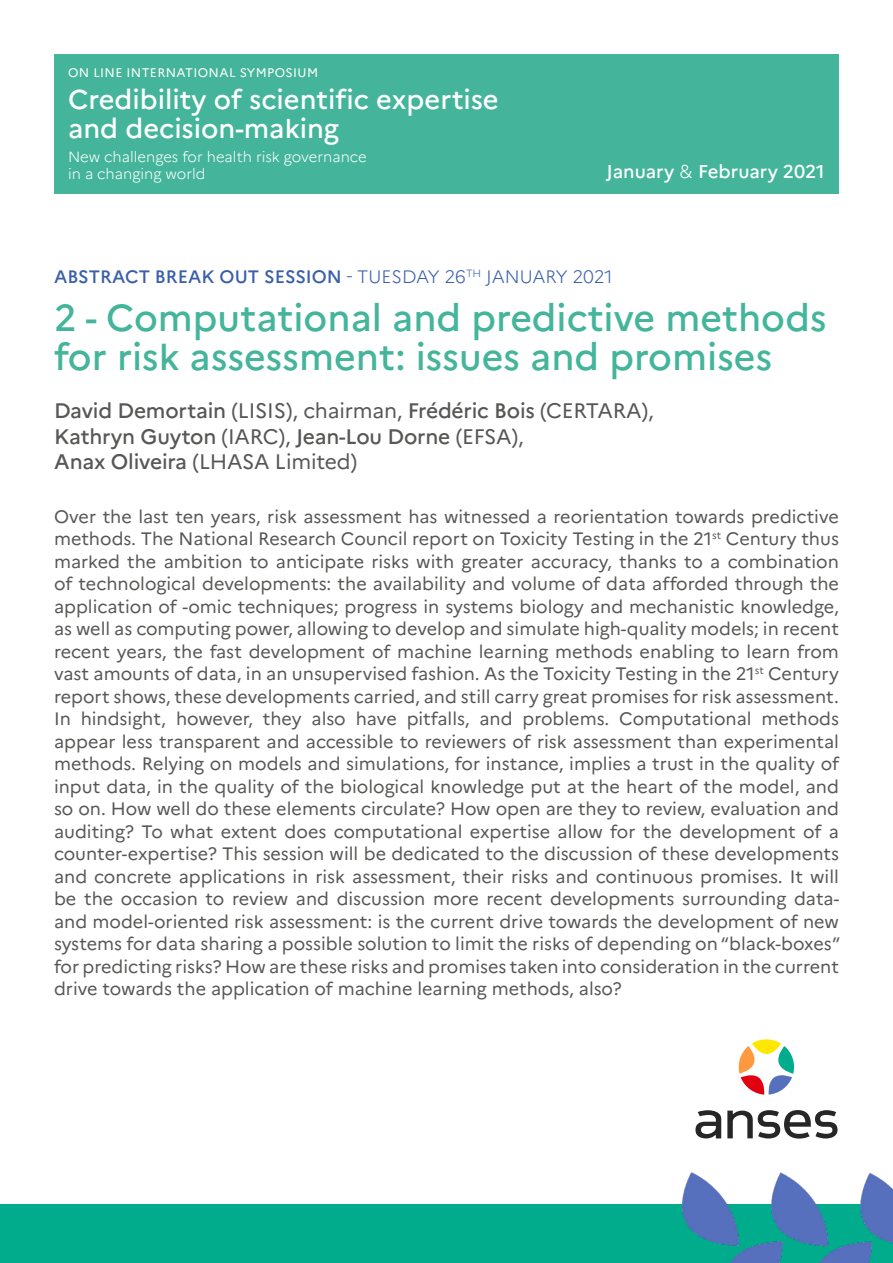
<style>
.page{position:relative;width:893px;height:1263px;background:#fff}
.page>*{position:absolute;margin:0;border:0;box-sizing:border-box;transform-origin:0 0}
.t1{font:500 37.5px/38.7px "Marianne";color:#44b59b}
.t2{font:500 27.3px/28.3px "Marianne";color:#fff}
.t3{font:500 21px/25.2px "Marianne";letter-spacing:-.01em;color:#575756}
.t4{font:500 18.6px "Marianne";color:#fff}
.t5{font:18px/22.5px "Marianne";color:#575756;text-align:justify}
.t6{font:500 18px "Marianne";color:#3b5fa9}
.t7{font:300 14.7px/17.7px "Marianne";color:#fff}
.t8{font:12.45px "Marianne";letter-spacing:.03em;color:#fff}
.s1{font-weight:300}
.s2{font-weight:400}
</style>
<div class="page">
<div style="left:54px;top:54px;width:785px;height:139px;background:#44b59b"></div>
<svg style="left:727px;top:1110px;width:111px;height:28px"></svg>
<svg style="left:695px;top:1110px;width:26px;height:28px"></svg>
<svg style="left:738px;top:1039px;width:57px;height:55px"></svg>
<div style="left:0;top:1204px;width:893px;height:59px;background:#00ac8b"></div>
<img style="left:683px;top:1173px;width:210px;height:90px">
<p class="t8" style="left:68px;top:65px;width:252px">ON LINE INTERNATIONAL SYMPOSIUM</p>
<h2 class="t2" style="left:68px;top:85px;width:432px">Credibility of scientific expertise and decision-making</h2>
<p class="t7" style="left:68px;top:147px;width:300px">New challenges for health risk governance in a changing world</p>
<p class="t4" style="left:606px;top:160px;width:220px">January <span class="s1">&amp;</span> February 2021</p>
<p class="t6" style="left:54px;top:265px;width:560px">ABSTRACT BREAK OUT SESSION <span class="s1">- TUESDAY 26</span><sup>TH</sup> <span class="s1">JANUARY 2021</span></p>
<h1 class="t1" style="left:54px;top:298px;width:774px">2 - Computational and predictive methods for risk assessment: issues and promises</h1>
<p class="t3" style="left:54px;top:398px;width:601px">David Demortain <span class="s2">(LISIS), chairman,</span> Frédéric Bois <span class="s2">(CERTARA),<br></span>Kathryn Guyton <span class="s2">(IARC),</span> Jean-Lou Dorne <span class="s2">(EFSA),<br></span>Anax Oliveira <span class="s2">(LHASA Limited)</span></p>
<p class="t5" style="left:54px;top:505px;width:788px">Over the last ten years, risk assessment has witnessed a reorientation towards predictive methods. The National Research Council report on Toxicity Testing in the 21<sup>st</sup> Century thus marked the ambition to anticipate risks with greater accuracy, thanks to a combination of technological developments: the availability and volume of data afforded through the application of -omic techniques; progress in systems biology and mechanistic knowledge, as well as computing power, allowing to develop and simulate high-quality models; in recent recent years, the fast development of machine learning methods enabling to learn from vast amounts of data, in an unsupervised fashion. As the Toxicity Testing in the 21<sup>st</sup> Century report shows, these developments carried, and still carry great promises for risk assessment.<br>In hindsight, however, they also have pitfalls, and problems. Computational methods appear less transparent and accessible to reviewers of risk assessment than experimental methods. Relying on models and simulations, for instance, implies a trust in the quality of input data, in the quality of the biological knowledge put at the heart of the model, and so on. How well do these elements circulate? How open are they to review, evaluation and auditing? To what extent does computational expertise allow for the development of a counter-expertise? This session will be dedicated to the discussion of these developments and concrete applications in risk assessment, their risks and continuous promises. It will be the occasion to review and discussion more recent developments surrounding data&shy;and model-oriented risk assessment: is the current drive towards the development of new systems for data sharing a possible solution to limit the risks of depending on “black-boxes” for predicting risks? How are these risks and promises taken into consideration in the current drive towards the application of machine learning methods, also?</p>
</div>
